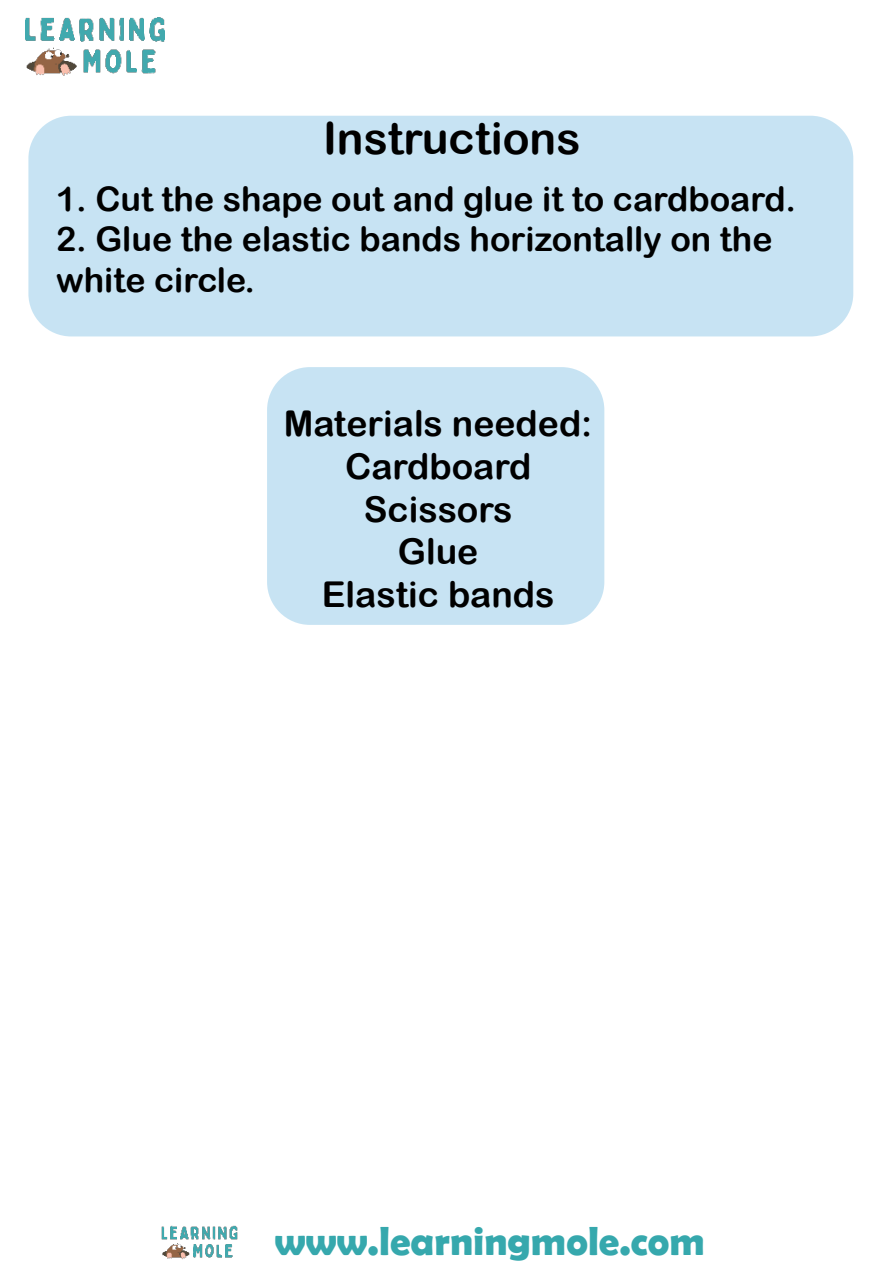
<style>
.page{position:relative;width:893px;height:1263px;background:#fff}
.page>*{position:absolute;margin:0;border:0;box-sizing:border-box;transform-origin:0 0}
.t1{font:44.4px "Arial Rounded MT Bold";color:#000}
.t2{font:700 40.8px "Berlin Sans FB Demi";color:#36a8ad}
.t3{font:35.55px/42.8px "Arial Rounded MT Bold";color:#000;text-align:center}
.t4{font:33.9px/40.8px "Arial Rounded MT Bold";color:#000}
</style>
<div class="page">
<img style="left:26px;top:17px;width:138px;height:59px">
<img style="left:162px;top:1225px;width:76px;height:35px">
<div style="left:28px;top:116px;width:825px;height:220px;background:#c7e3f3;border-radius:43px"></div>
<div style="left:267px;top:367px;width:337px;height:258px;background:#c7e3f3;border-radius:43px"></div>
<h1 class="t1" style="left:323px;top:112px;width:259px">Instructions</h1>
<p class="t4" style="left:56px;top:178px;width:741px">1. Cut the shape out and glue it to cardboard.</p>
<p class="t4" style="left:56px;top:219px;width:718px">2. Glue the elastic bands horizontally on the white circle.</p>
<p class="t3" style="left:284px;top:402px;width:310px">Materials needed:<br>Cardboard<br>Scissors<br>Glue<br>Elastic bands</p>
<p class="t2" style="left:275px;top:1218px;width:432px">www.learningmole.com</p>
</div>
